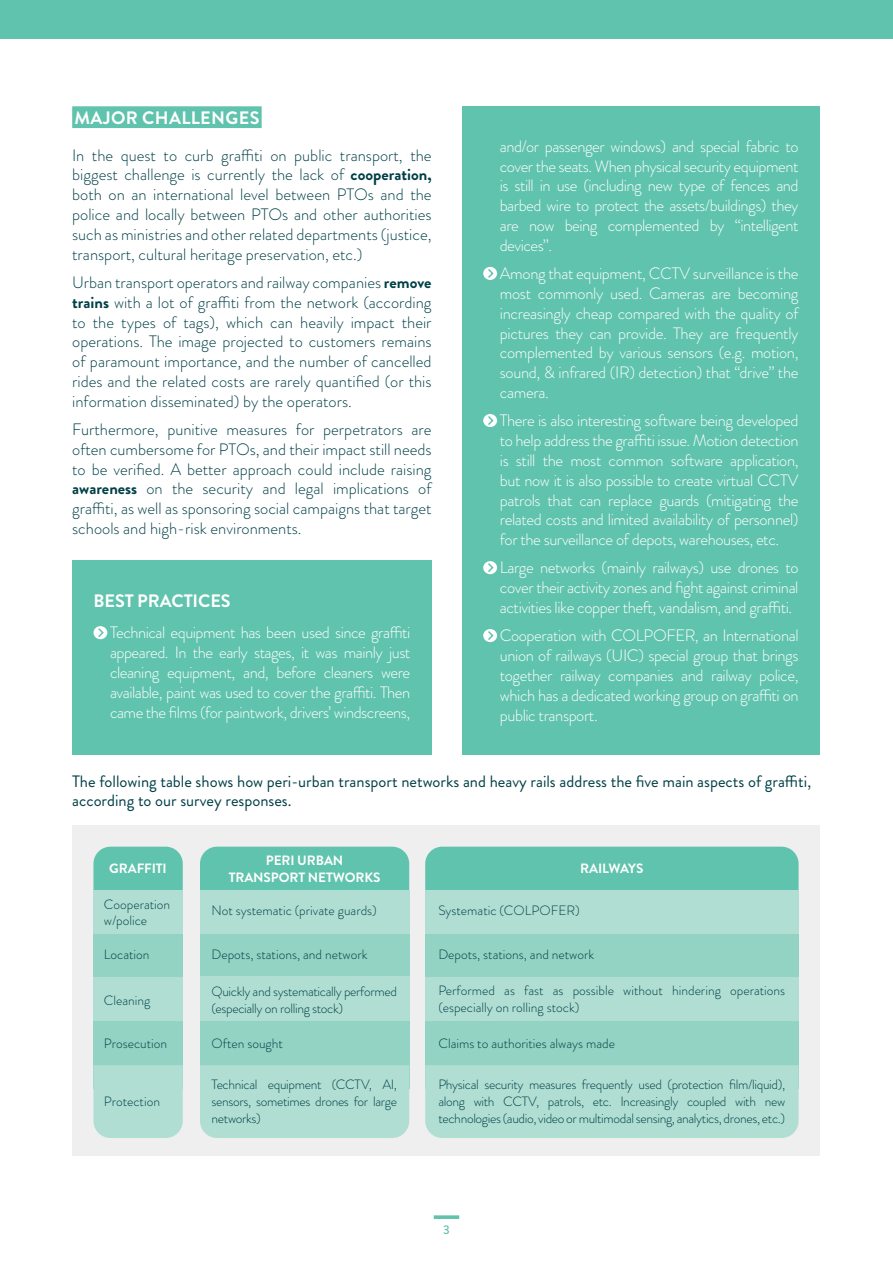
<style>
.page{position:relative;width:893px;height:1263px;background:#fff}
.page>*{position:absolute;margin:0;border:0;box-sizing:border-box;transform-origin:0 0}
.t1{font:700 18px "Brandon Grotesque";letter-spacing:.02em;color:#fff}
.t2{font:700 18px "Brandon Grotesque";letter-spacing:-.005em;color:#fff}
.t3{font:300 16.5px/19.8px "Brandon Grotesque";letter-spacing:-.025em;color:#fff;text-align:justify}
.t4{font:300 16.5px/19.8px "Brandon Grotesque";color:#004047;text-align:justify}
.t5{font:16.5px/19.8px "Brandon Grotesque";color:#004047}
.t6{font:300 13.5px/17.1px "Brandon Grotesque";color:#004047}
.t7{font:300 13.5px/17.1px "Brandon Grotesque";letter-spacing:-.025em;color:#004047}
.t8{font:700 13.5px/16.2px "Brandon Grotesque";letter-spacing:-.005em;color:#fff;text-align:center}
.t9{font:500 12.6px "Brandon Grotesque";color:#60c3ad}
.s1{font-weight:700}
</style>
<div class="page">
<div style="left:0;top:0;width:893px;height:39px;background:#60c3ad"></div>
<svg style="left:434px;top:1215px;width:25px;height:4px"></svg>
<div style="left:72px;top:560px;width:360px;height:195px;background:#60c3ad"></div>
<svg style="left:93px;top:626px;width:14px;height:13px"></svg>
<svg style="left:97px;top:626px;width:8px;height:13px"></svg>
<div style="left:72px;top:106px;width:190px;height:22px;background:#60c3ad"></div>
<div style="left:462px;top:106px;width:358px;height:649px;background:#60c3ad"></div>
<svg style="left:483px;top:267px;width:14px;height:13px"></svg>
<svg style="left:486px;top:267px;width:9px;height:12px"></svg>
<svg style="left:483px;top:414px;width:14px;height:13px"></svg>
<svg style="left:486px;top:414px;width:9px;height:13px"></svg>
<svg style="left:483px;top:561px;width:14px;height:13px"></svg>
<svg style="left:486px;top:561px;width:9px;height:13px"></svg>
<svg style="left:483px;top:629px;width:14px;height:13px"></svg>
<svg style="left:486px;top:629px;width:9px;height:13px"></svg>
<div style="left:72px;top:825px;width:748px;height:331px;background:#efeff0"></div>
<div style="left:93px;top:847px;width:90px;height:242px;background:#60c3ad;border-radius:17px"></div>
<div style="left:93px;top:890px;width:90px;height:54px;background:#b1ded3"></div>
<div style="left:93px;top:934px;width:90px;height:58px;background:#93d3c3"></div>
<div style="left:93px;top:978px;width:90px;height:63px;background:#b1ded3"></div>
<div style="left:93px;top:1021px;width:90px;height:68px;background:#93d3c3"></div>
<div style="left:93px;top:1065px;width:90px;height:73px;background:#b1ded3"></div>
<div style="left:425px;top:847px;width:374px;height:242px;background:#60c3ad;border-radius:17px"></div>
<div style="left:425px;top:890px;width:374px;height:54px;background:#b1ded3"></div>
<div style="left:425px;top:934px;width:374px;height:58px;background:#93d3c3"></div>
<div style="left:425px;top:978px;width:374px;height:63px;background:#b1ded3"></div>
<div style="left:425px;top:1021px;width:374px;height:68px;background:#93d3c3"></div>
<div style="left:425px;top:1065px;width:374px;height:73px;background:#b1ded3"></div>
<div style="left:200px;top:847px;width:209px;height:242px;background:#60c3ad;border-radius:17px"></div>
<div style="left:200px;top:890px;width:209px;height:54px;background:#b1ded3"></div>
<div style="left:200px;top:934px;width:209px;height:58px;background:#93d3c3"></div>
<div style="left:200px;top:976px;width:209px;height:63px;background:#b1ded3"></div>
<div style="left:200px;top:1021px;width:209px;height:68px;background:#93d3c3"></div>
<div style="left:200px;top:1065px;width:209px;height:73px;background:#b1ded3"></div>
<p class="t1" style="left:74px;top:105px;width:186px">MAJOR CHALLENGES</p>
<p class="t4" style="left:72px;top:145px;width:361px">In the quest to curb graffiti on public transport, the biggest challenge is currently the lack of <span class="s1">cooperation, </span>both on an international level between PTOs and the police and locally between PTOs and other authorities such as ministries and other related departments (justice, transport, cultural heritage preservation, etc.)</p>
<p class="t4" style="left:72px;top:272px;width:361px">Urban transport operators and railway companies <span class="s1">remove trains</span> with a lot of graffiti from the network (according to the types of tags), which can heavily impact their operations. The image projected to customers remains of paramount importance, and the number of cancelled rides and the related costs are rarely quantified (or this information disseminated) by the operators.</p>
<p class="t4" style="left:72px;top:419px;width:361px">Furthermore, punitive measures for perpetrators are often cumbersome for PTOs, and their impact still needs to be verified. A better approach could include raising <span class="s1">awareness</span> on the security and legal implications of graffiti, as well as sponsoring social campaigns that target schools and high-risk environments.</p>
<p class="t2" style="left:94px;top:588px;width:139px">BEST PRACTICES</p>
<p class="t3" style="left:110px;top:623px;width:302px">Technical equipment has been used since graffiti appeared. In the early stages, it was mainly just cleaning equipment, and, before cleaners were available, paint was used to cover the graffiti. Then came the films (for paintwork, drivers’ windscreens,</p>
<p class="t3" style="left:500px;top:136px;width:300px">and/or passenger windows) and special fabric to cover the seats. When physical security equipment is still in use (including new type of fences and barbed wire to protect the assets/buildings) they are now being complemented by “intelligent devices”.</p>
<p class="t3" style="left:500px;top:264px;width:300px">Among that equipment, CCTV surveillance is the most commonly used. Cameras are becoming increasingly cheap compared with the quality of pictures they can provide. They are frequently complemented by various sensors (e.g. motion, sound, &amp; infrared (IR) detection) that “drive” the camera.</p>
<p class="t3" style="left:500px;top:411px;width:300px">There is also interesting software being developed to help address the graffiti issue. Motion detection is still the most common software application, but now it is also possible to create virtual CCTV patrols that can replace guards (mitigating the related costs and limited availability of personnel) for the surveillance of depots, warehouses, etc.</p>
<p class="t3" style="left:500px;top:558px;width:300px">Large networks (mainly railways) use drones to cover their activity zones and fight against criminal activities like copper theft, vandalism, and graffiti.</p>
<p class="t3" style="left:500px;top:626px;width:300px">Cooperation with COLPOFER, an International union of railways (UIC) special group that brings together railway companies and railway police, which has a dedicated working group on graffiti on public transport.</p>
<p class="t5" style="left:72px;top:771px;width:740px">The following table shows how peri-urban transport networks and heavy rails address the five main aspects of graffiti, according to our survey responses.</p>
<p class="t8" style="left:229px;top:853px;width:153px">PERI URBAN<br>TRANSPORT NETWORKS</p>
<p class="t8" style="left:109px;top:860px;width:59px">GRAFFITI</p>
<p class="t8" style="left:580px;top:860px;width:65px">RAILWAYS</p>
<p class="t6" style="left:104px;top:896px;width:68px;line-height:16.2px">Cooperation w/police</p>
<p class="t6" style="left:104px;top:946px;width:47px">Location</p>
<p class="t6" style="left:104px;top:992px;width:48px">Cleaning</p>
<p class="t6" style="left:104px;top:1034px;width:65px">Prosecution</p>
<p class="t6" style="left:104px;top:1092px;width:58px">Protection</p>
<p class="t6" style="left:212px;top:902px;width:167px">Not systematic (private guards)</p>
<p class="t6" style="left:212px;top:946px;width:157px">Depots, stations, and network</p>
<p class="t7" style="left:212px;top:983px;width:187px">Quickly and systematically performed (especially on rolling stock)</p>
<p class="t6" style="left:212px;top:1034px;width:73px">Often sought</p>
<p class="t6" style="left:212px;top:1075px;width:187px;text-align:justify">Technical equipment (CCTV, AI, sensors, sometimes drones for large networks)</p>
<p class="t6" style="left:438px;top:902px;width:143px">Systematic (COLPOFER)</p>
<p class="t6" style="left:438px;top:946px;width:157px">Depots, stations, and network</p>
<p class="t6" style="left:438px;top:981px;width:348px">Performed as fast as possible without hindering operations (especially on rolling stock)</p>
<p class="t6" style="left:438px;top:1035px;width:178px">Claims to authorities always made</p>
<p class="t6" style="left:438px;top:1075px;width:348px;text-align:justify">Physical security measures frequently used (protection film/liquid), along with CCTV, patrols, etc. Increasingly coupled with new technologies (audio, video or multimodal sensing, analytics, drones, etc.)</p>
<p class="t9" style="left:443px;top:1221px;width:8px">3</p>
</div>
